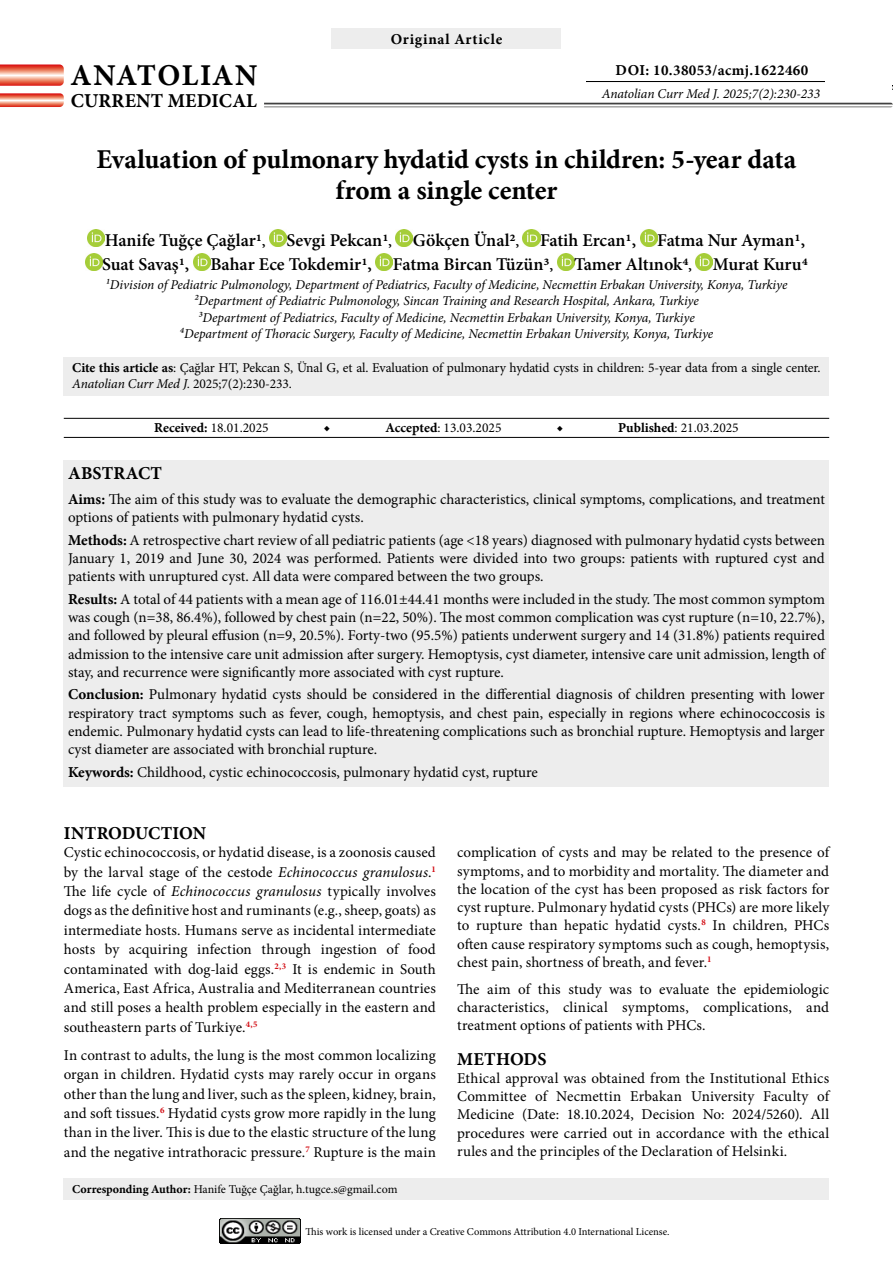
<style>
.page{position:relative;width:893px;height:1263px;background:#fff}
.page>*{position:absolute;margin:0;border:0;box-sizing:border-box;transform-origin:0 0}
.t1{font:700 30px "Minion Pro";letter-spacing:.04em;color:#000}
.t2{font:700 27px/30.3px "Minion Pro";letter-spacing:-.005em;color:#000;text-align:center}
.t3{font:700 19.5px "Minion Pro";letter-spacing:.01em;color:#000}
.t4{font:600 18px/24px "Minion Pro";color:#000}
.t5{font:700 18px "Minion Pro";letter-spacing:.01em;color:#000}
.t6{font:15px/18.3px "Minion Pro";color:#000;text-align:justify}
.t7{font:700 15px "Minion Pro";letter-spacing:.025em;color:#000}
.t8{font:700 15px "Minion Pro";letter-spacing:.05em;color:#000}
.t9{font:italic 13.5px/16.5px "Minion Pro";letter-spacing:-.01em;color:#000;text-align:center}
.t10{font:13.5px/16.5px "Minion Pro";letter-spacing:-.01em;color:#000}
.t11{font:700 13.5px "Minion Pro";color:#000}
.t12{font:12px "Minion Pro";color:#000}
.t13{font:10.5px "Minion Pro";letter-spacing:-.005em;color:#000}
.s1{font-weight:700}
.s2{font-style:italic}
</style>
<div class="page">
<div style="left:64px;top:1178px;width:765px;height:21px;background:#ededed"></div>
<img style="left:219px;top:1218px;width:81px;height:26px">
<svg style="left:0;top:93px;width:64px;height:14px"></svg>
<svg style="left:264px;top:103px;width:629px;height:4px"></svg>
<svg style="left:0;top:64px;width:64px;height:22px"></svg>
<hr style="left:587px;top:82px;width:238px;height:1px;background:#f5f5f5">
<div style="left:332px;top:29px;width:229px;height:20px;background:#ededed"></div>
<div style="left:64px;top:357px;width:765px;height:39px;background:#ededed"></div>
<hr style="left:64px;top:418px;width:765px;height:1px;background:#000">
<hr style="left:64px;top:437px;width:765px;height:1px;background:#000">
<div style="left:64px;top:460px;width:765px;height:31px;background:#ededed"></div>
<div style="left:64px;top:487px;width:765px;height:46px;background:#ededed"></div>
<div style="left:64px;top:528px;width:765px;height:64px;background:#ededed"></div>
<div style="left:64px;top:587px;width:765px;height:100px;background:#ededed"></div>
<div style="left:64px;top:682px;width:765px;height:83px;background:#ededed"></div>
<div style="left:64px;top:759px;width:765px;height:28px;background:#ededed"></div>
<img style="left:88px;top:229px;width:17px;height:17px">
<img style="left:269px;top:229px;width:17px;height:17px">
<img style="left:396px;top:229px;width:17px;height:17px">
<img style="left:523px;top:229px;width:17px;height:17px">
<img style="left:640px;top:229px;width:17px;height:17px">
<img style="left:85px;top:253px;width:17px;height:17px">
<img style="left:193px;top:253px;width:17px;height:17px">
<img style="left:376px;top:253px;width:17px;height:17px">
<img style="left:557px;top:253px;width:17px;height:17px">
<img style="left:696px;top:253px;width:17px;height:17px">
<h1 class="t1" style="left:71px;top:54px;width:188px">ANATOLIAN</h1>
<h3 class="t3" style="left:71px;top:87px;width:188px">CURRENT MEDICAL</h3>
<p class="t8" style="left:391px;top:29px;width:113px">Original Article</p>
<p class="t7" style="left:616px;top:59px;width:194px">DOI: 10.38053/acmj.1622460</p>
<p class="t9" style="left:602px;top:85px;width:220px">Anatolian Curr Med J. 2025;7(2):230-233</p>
<h2 class="t2" style="left:97px;top:144px;width:701px">Evaluation of pulmonary hydatid cysts in children: 5-year data from a single center</h2>
<p class="t4" style="left:102px;top:228px;width:707px">Hanife Tuğçe Çağlar1, Sevgi Pekcan1, Gökçen Ünal2, Fatih Ercan1, Fatma Nur Ayman1,<br>Suat Savaş1, Bahar Ece Tokdemir1, Fatma Bircan Tüzün3, Tamer Altınok4, Murat Kuru4</p>
<p class="t9" style="left:106px;top:276px;width:683px">1Division of Pediatric Pulmonology, Department of Pediatrics, Faculty of Medicine, Necmettin Erbakan University, Konya, Turkiye 2Department of Pediatric Pulmonology, Sincan Training and Research Hospital, Ankara, Turkiye<br>3Department of Pediatrics, Faculty of Medicine, Necmettin Erbakan University, Konya, Turkiye<br>4Department of Thoracic Surgery, Faculty of Medicine, Necmettin Erbakan University, Konya, Turkiye</p>
<p class="t10" style="left:72px;top:359px;width:750px"><span class="s1">Cite this article as</span>: Çağlar HT, Pekcan S, Ünal G, et al. Evaluation of pulmonary hydatid cysts in children: 5-year data from a single center.<br><span class="s2">Anatolian Curr Med J.</span> 2025;7(2):230-233.</p>
<p class="t10" style="left:154px;top:420px;width:116px"><span class="s1">Received:</span> 18.01.2025</p>
<p class="t11" style="left:324px;top:418px;width:8px">◆</p>
<p class="t10" style="left:385px;top:420px;width:118px"><span class="s1">Accepted</span>: 13.03.2025</p>
<p class="t11" style="left:557px;top:418px;width:8px">◆</p>
<p class="t10" style="left:618px;top:420px;width:122px"><span class="s1">Published</span>: 21.03.2025</p>
<p class="t5" style="left:68px;top:461px;width:95px">ABSTRACT</p>
<p class="t6" style="left:68px;top:490px;width:758px"><span class="s1">Aims:</span> The aim of this study was to evaluate the demographic characteristics, clinical symptoms, complications, and treatment options of patients with pulmonary hydatid cysts.</p>
<p class="t6" style="left:68px;top:531px;width:758px"><span class="s1">Methods:</span> A retrospective chart review of all pediatric patients (age &lt;18 years) diagnosed with pulmonary hydatid cysts between January 1, 2019 and June 30, 2024 was performed. Patients were divided into two groups: patients with ruptured cyst and patients with unruptured cyst. All data were compared between the two groups.</p>
<p class="t6" style="left:68px;top:590px;width:758px"><span class="s1">Results:</span> A total of 44 patients with a mean age of 116.01±44.41 months were included in the study. The most common symptom was cough (n=38, 86.4%), followed by chest pain (n=22, 50%). The most common complication was cyst rupture (n=10, 22.7%), and followed by pleural effusion (n=9, 20.5%). Forty-two (95.5%) patients underwent surgery and 14 (31.8%) patients required admission to the intensive care unit admission after surgery. Hemoptysis, cyst diameter, intensive care unit admission, length of stay, and recurrence were significantly more associated with cyst rupture.</p>
<p class="t6" style="left:68px;top:686px;width:758px"><span class="s1">Conclusion:</span> Pulmonary hydatid cysts should be considered in the differential diagnosis of children presenting with lower respiratory tract symptoms such as fever, cough, hemoptysis, and chest pain, especially in regions where echinococcosis is endemic. Pulmonary hydatid cysts can lead to life-threatening complications such as bronchial rupture. Hemoptysis and larger cyst diameter are associated with bronchial rupture.</p>
<p class="t6" style="left:68px;top:763px;width:471px"><span class="s1">Keywords:</span> Childhood, cystic echinococcosis, pulmonary hydatid cyst, rupture</p>
<p class="t5" style="left:64px;top:820px;width:144px">INTRODUCTION</p>
<p class="t6" style="left:64px;top:843px;width:374px;line-height:19.4px">Cystic echinococcosis, or hydatid disease, is a zoonosis caused by the larval stage of the cestode <span class="s2">Echinococcus granulosus</span>.<sup>1<br></sup>The life cycle of <span class="s2">Echinococcus granulosus</span> typically involves dogs as the definitive host and ruminants (e.g., sheep, goats) as intermediate hosts. Humans serve as incidental intermediate hosts by acquiring infection through ingestion of food contaminated with dog-laid eggs.<sup>2,3</sup> It is endemic in South America, East Africa, Australia and Mediterranean countries and still poses a health problem especially in the eastern and southeastern parts of Turkiye.<sup>4,5</sup></p>
<p class="t6" style="left:64px;top:1045px;width:374px;line-height:19.4px">In contrast to adults, the lung is the most common localizing organ in children. Hydatid cysts may rarely occur in organs other than the lung and liver, such as the spleen, kidney, brain, and soft tissues.<sup>6</sup> Hydatid cysts grow more rapidly in the lung than in the liver. This is due to the elastic structure of the lung and the negative intrathoracic pressure.<sup>7</sup> Rupture is the main</p>
<p class="t12" style="left:72px;top:1181px;width:327px"><span class="s1">Corresponding Author:</span> Hanife Tuğçe Çağlar, h.tugce.s@gmail.com</p>
<p class="t6" style="left:457px;top:843px;width:374px">complication of cysts and may be related to the presence of symptoms, and to morbidity and mortality. The diameter and the location of the cyst has been proposed as risk factors for cyst rupture. Pulmonary hydatid cysts (PHCs) are more likely to rupture than hepatic hydatid cysts.<sup>8</sup> In children, PHCs often cause respiratory symptoms such as cough, hemoptysis, chest pain, shortness of breath, and fever.<sup>1</sup></p>
<p class="t6" style="left:457px;top:980px;width:374px">The aim of this study was to evaluate the epidemiologic characteristics, clinical symptoms, complications, and treatment options of patients with PHCs.</p>
<p class="t5" style="left:457px;top:1046px;width:91px">METHODS</p>
<p class="t6" style="left:457px;top:1069px;width:374px">Ethical approval was obtained from the Institutional Ethics Committee of Necmettin Erbakan University Faculty of Medicine (Date: 18.10.2024, Decision No: 2024/5260). All procedures were carried out in accordance with the ethical rules and the principles of the Declaration of Helsinki.</p>
<p class="t13" style="left:306px;top:1224px;width:366px">This work is licensed under a Creative Commons Attribution 4.0 International License.</p>
</div>
